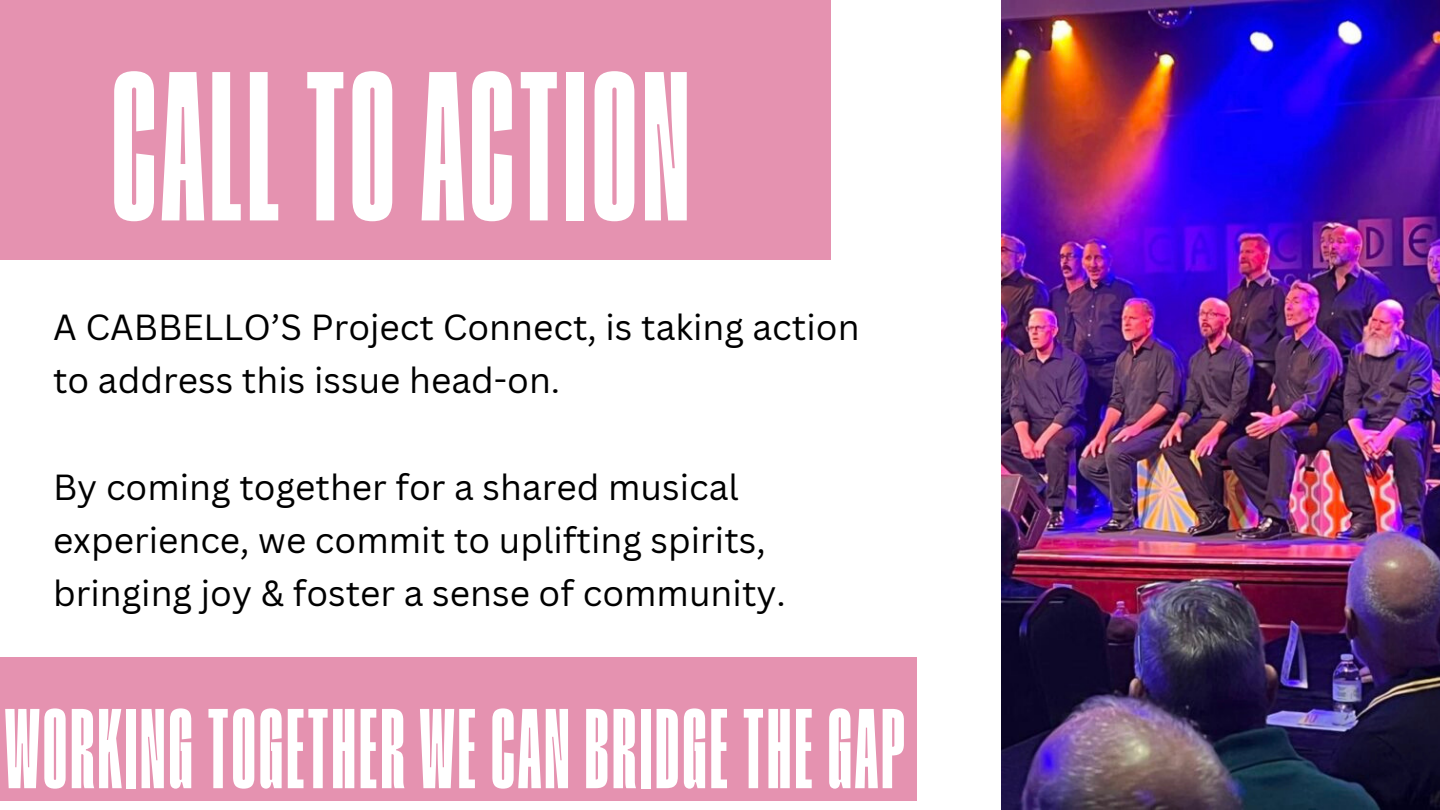
<style>
.page{position:relative;width:1440px;height:810px;background:#fff}
.page>*{position:absolute;margin:0;border:0;box-sizing:border-box;transform-origin:0 0}
.t1{font:900 212px "Segment A Key";letter-spacing:.03em;color:#fff}
.t2{font:900 113.3px "Segment A Key";letter-spacing:.035em;color:#fff}
.t3{font:35.3px/53.2px "Canva Sans";color:#000}
</style>
<div class="page">
<div style="left:0;top:0;width:830px;height:259px;background:#e592b0"></div>
<img style="left:1002px;top:0;width:438px;height:810px">
<div style="left:0;top:657px;width:917px;height:144px;background:#e592b0"></div>
<h1 class="t1" style="left:112px;top:23px;width:578px">CALLTOACTION</h1>
<p class="t3" style="left:53px;top:300px;width:808px">A CABBELLO’S Project Connect, is taking action to address this issue head-on.</p>
<p class="t3" style="left:53px;top:460px;width:734px">By coming together for a shared musical experience, we commit to uplifting spirits, bringing joy &amp; foster a sense of community.</p>
<h2 class="t2" style="left:5px;top:683px;width:901px">WORKINGTOGETHERWECANBRIDGETHEGAP</h2>
</div>
